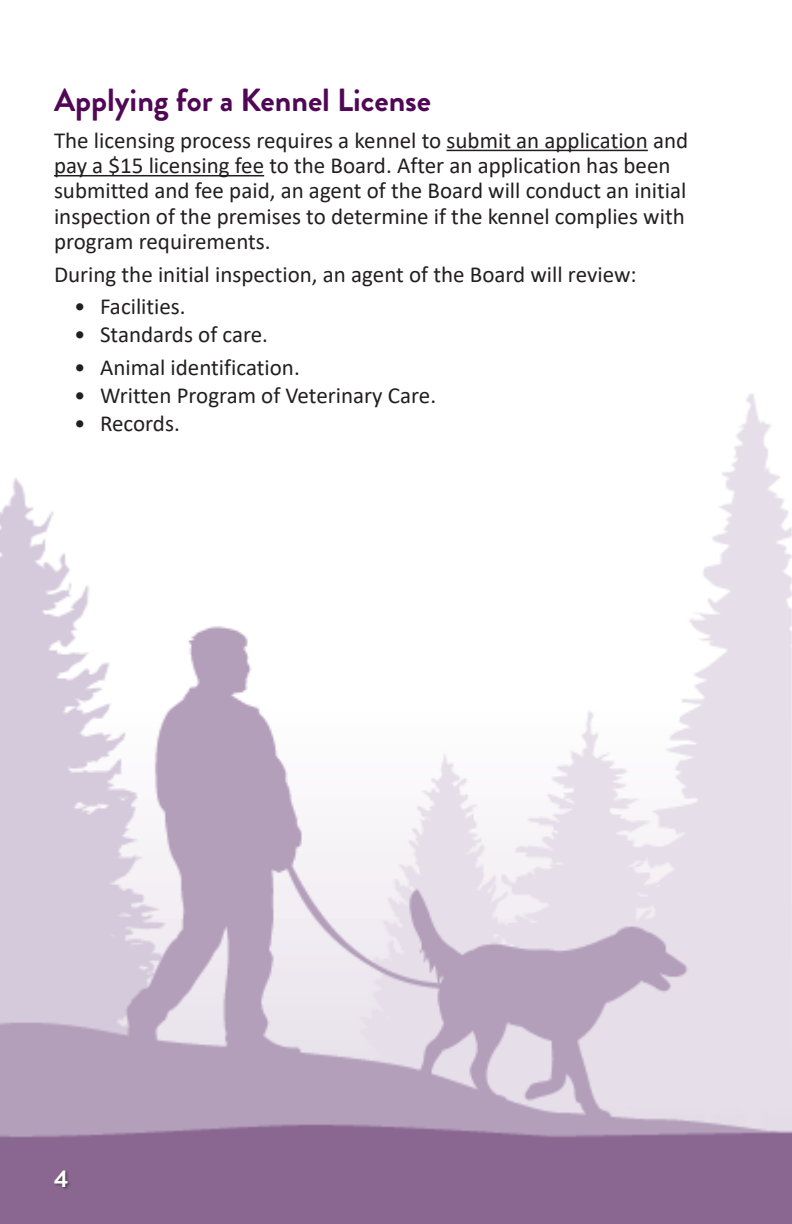
<style>
.page{position:relative;width:792px;height:1224px;background:#fff}
.page>*{position:absolute;margin:0;border:0;box-sizing:border-box;transform-origin:0 0}
.t1{font:700 32px "Brandon Grotesque";color:#500755}
.t2{font:700 24px "Brandon Grotesque";color:#fff}
.Paragraph{font:23px/25.4px "Calibri";color:#231f20}
</style>
<div class="page">
<img style="left:0;top:393px;width:792px;height:831px">
<hr style="left:447px;top:150px;width:201px;height:1px;background:#231f20">
<hr style="left:54px;top:175px;width:210px;height:1px;background:#231f20">
<div style="left:53px;top:1170px;width:19px;height:20px;background:#231f20;opacity:.55"></div>
<h2 class="t1" style="left:54px;top:78px;width:379px">Applying for a Kennel License</h2>
<p class="Paragraph" style="left:54px;top:127px;width:636px">The licensing process requires a kennel to submit an application and pay a $15 licensing fee to the Board. After an application has been submitted and fee paid, an agent of the Board will conduct an initial inspection of the premises to determine if the kennel complies with program requirements.</p>
<p class="Paragraph" style="left:54px;top:261px;width:584px">During the initial inspection, an agent of the Board will review:</p>
<p class="Paragraph" style="left:74px;top:293px;width:113px">• Facilities.</p>
<p class="Paragraph" style="left:74px;top:321px;width:196px">• Standards of care.</p>
<p class="Paragraph" style="left:74px;top:354px;width:227px">• Animal identification.</p>
<p class="Paragraph" style="left:74px;top:382px;width:364px">• Written Program of Veterinary Care.</p>
<p class="Paragraph" style="left:74px;top:410px;width:107px">• Records.</p>
<p class="t2" style="left:54px;top:1162px;width:16px">4</p>
</div>
